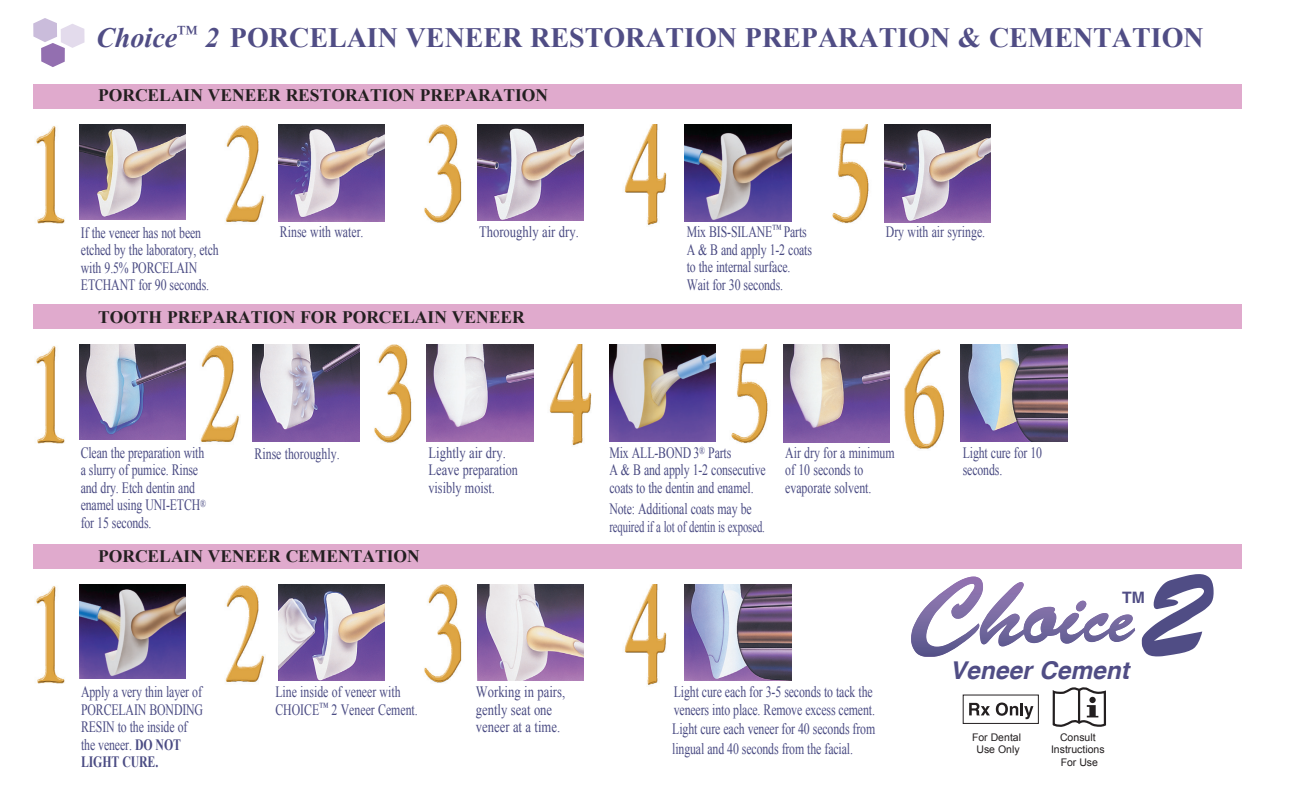
<style>
.page{position:relative;width:1292px;height:788px;background:#fff}
.page>*{position:absolute;margin:0;border:0;box-sizing:border-box;transform-origin:0 0}
.t1{font:700 28px "Times New Roman";color:#504d85}
.t2{font:italic 700 24.5px "Helvetica";color:#504d85}
.t3{font:700 17.5px "Times New Roman";color:#231f20}
.t4{font:15.75px/17.5px "Times New Roman";letter-spacing:-.01em;color:#4a4b83;scale:.75 1}
.t5{font:15.75px/17.5px "Times New Roman";letter-spacing:-.01em;color:#4a4b83;scale:.8 1}
.t6{font:700 15.75px "Helvetica";color:#504d85}
.t7{font:10.5px/12.6px "Arial";color:#231f20;text-align:center}
.s1{font-style:italic}
.s2{font-weight:700}
</style>
<div class="page">
<div style="left:33px;top:84px;width:1208px;height:25px;background:#e0aacd"></div>
<svg style="left:33px;top:18px;width:52px;height:49px"></svg>
<img style="left:79px;top:124px;width:107px;height:96px">
<img style="left:477px;top:124px;width:107px;height:97px">
<img style="left:278px;top:124px;width:106px;height:97px">
<img style="left:684px;top:124px;width:107px;height:97px">
<img style="left:884px;top:124px;width:106px;height:98px">
<img style="left:36px;top:126px;width:29px;height:98px">
<img style="left:225px;top:125px;width:39px;height:97px">
<img style="left:424px;top:124px;width:38px;height:99px">
<img style="left:624px;top:124px;width:43px;height:101px">
<img style="left:832px;top:124px;width:37px;height:99px">
<img style="left:79px;top:584px;width:107px;height:95px">
<img style="left:477px;top:584px;width:107px;height:96px">
<img style="left:278px;top:584px;width:106px;height:97px">
<img style="left:684px;top:584px;width:107px;height:97px">
<img style="left:36px;top:586px;width:29px;height:98px">
<img style="left:225px;top:585px;width:39px;height:97px">
<img style="left:424px;top:584px;width:38px;height:99px">
<img style="left:624px;top:584px;width:43px;height:101px">
<img style="left:79px;top:345px;width:107px;height:95px">
<img style="left:427px;top:345px;width:106px;height:96px">
<img style="left:253px;top:345px;width:106px;height:96px">
<img style="left:609px;top:345px;width:106px;height:96px">
<img style="left:783px;top:345px;width:106px;height:97px">
<img style="left:36px;top:346px;width:29px;height:98px">
<img style="left:200px;top:345px;width:39px;height:97px">
<img style="left:374px;top:345px;width:38px;height:98px">
<img style="left:549px;top:345px;width:43px;height:101px">
<img style="left:731px;top:345px;width:37px;height:98px">
<img style="left:960px;top:345px;width:107px;height:96px">
<img style="left:904px;top:349px;width:40px;height:100px">
<div style="left:33px;top:304px;width:1208px;height:25px;background:#e0aacd"></div>
<div style="left:33px;top:544px;width:1208px;height:24px;background:#e0aacd"></div>
<svg style="left:922px;top:582px;width:292px;height:75px"></svg>
<svg style="left:911px;top:576px;width:107px;height:80px"></svg>
<svg style="left:1141px;top:574px;width:72px;height:82px"></svg>
<svg style="left:1052px;top:687px;width:55px;height:40px"></svg>
<svg style="left:969px;top:702px;width:64px;height:17px"></svg>
<p class="t1" style="left:96px;top:18px;width:1109px"><span class="s1">Choice</span><sup>™</sup> <span class="s1">2</span> PORCELAIN VENEER RESTORATION PREPARATION &amp; CEMENTATION</p>
<p class="t3" style="left:98px;top:83px;width:452px">PORCELAIN VENEER RESTORATION PREPARATION</p>
<p class="t4" style="left:81px;top:223px;width:185px">If the veneer has not been etched by the laboratory, etch with 9.5% PORCELAIN<br>ETCHANT for 90 seconds.</p>
<p class="t4" style="left:280px;top:223px;width:113px">Rinse with water.</p>
<p class="t5" style="left:479px;top:223px;width:126px">Thoroughly air dry.</p>
<p class="t4" style="left:686px;top:223px;width:169px">Mix BIS-SILANE<sup>™</sup> Parts<br>A &amp; B and apply 1-2 coats to the internal surface.<br>Wait for 30 seconds.</p>
<p class="t4" style="left:886px;top:223px;width:134px">Dry with air syringe.</p>
<p class="t3" style="left:98px;top:304px;width:428px">TOOTH PREPARATION FOR PORCELAIN VENEER</p>
<p class="t4" style="left:81px;top:443px;width:169px">Clean the preparation with a slurry of pumice. Rinse and dry. Etch dentin and enamel using UNI-ETCH<sup>® </sup>for 15 seconds.</p>
<p class="t4" style="left:255px;top:445px;width:115px">Rinse thoroughly.</p>
<p class="t5" style="left:428px;top:443px;width:113px">Lightly air dry.<br>Leave preparation visibly moist.</p>
<p class="t4" style="left:609px;top:443px;width:210px">Mix ALL-BOND 3<sup>®</sup> Parts<br>A &amp; B and apply 1-2 consecutive coats to the dentin and enamel.</p>
<p class="t4" style="left:609px;top:499px;width:209px">Note: Additional coats may be required if a lot of dentin is exposed.</p>
<p class="t3" style="left:98px;top:544px;width:323px">PORCELAIN VENEER CEMENTATION</p>
<p class="t4" style="left:785px;top:443px;width:147px">Air dry for a minimum of 10 seconds to evaporate solvent.</p>
<p class="t4" style="left:81px;top:683px;width:164px">Apply a very thin layer of<br>PORCELAIN BONDING<br>RESIN to the inside of the veneer. <span class="s2">DO NOT<br>LIGHT CURE.</span></p>
<p class="t5" style="left:476px;top:683px;width:113px">Working in pairs, gently seat one veneer at a time.</p>
<p class="t4" style="left:674px;top:683px;width:270px">Light cure each for 3-5 seconds to tack the veneers into place. Remove excess cement.</p>
<p class="t4" style="left:275px;top:683px;width:191px">Line inside of veneer with<br>CHOICE<sup>™</sup> 2 Veneer Cement.</p>
<p class="t4" style="left:672px;top:720px;width:272px">Light cure each veneer for 40 seconds from</p>
<p class="t4" style="left:672px;top:739px;width:242px">lingual and 40 seconds from the facial.</p>
<p class="t4" style="left:962px;top:443px;width:107px">Light cure for 10 seconds.</p>
<p class="t6" style="left:1122px;top:588px;width:24px">TM</p>
<p class="t2" style="left:950px;top:655px;width:181px">Veneer Cement</p>
<p class="t7" style="left:972px;top:731px;width:51px">For Dental<br>Use Only</p>
<p class="t7" style="left:1051px;top:730px;width:55px">Consult<br>Instructions<br>For Use</p>
</div>
